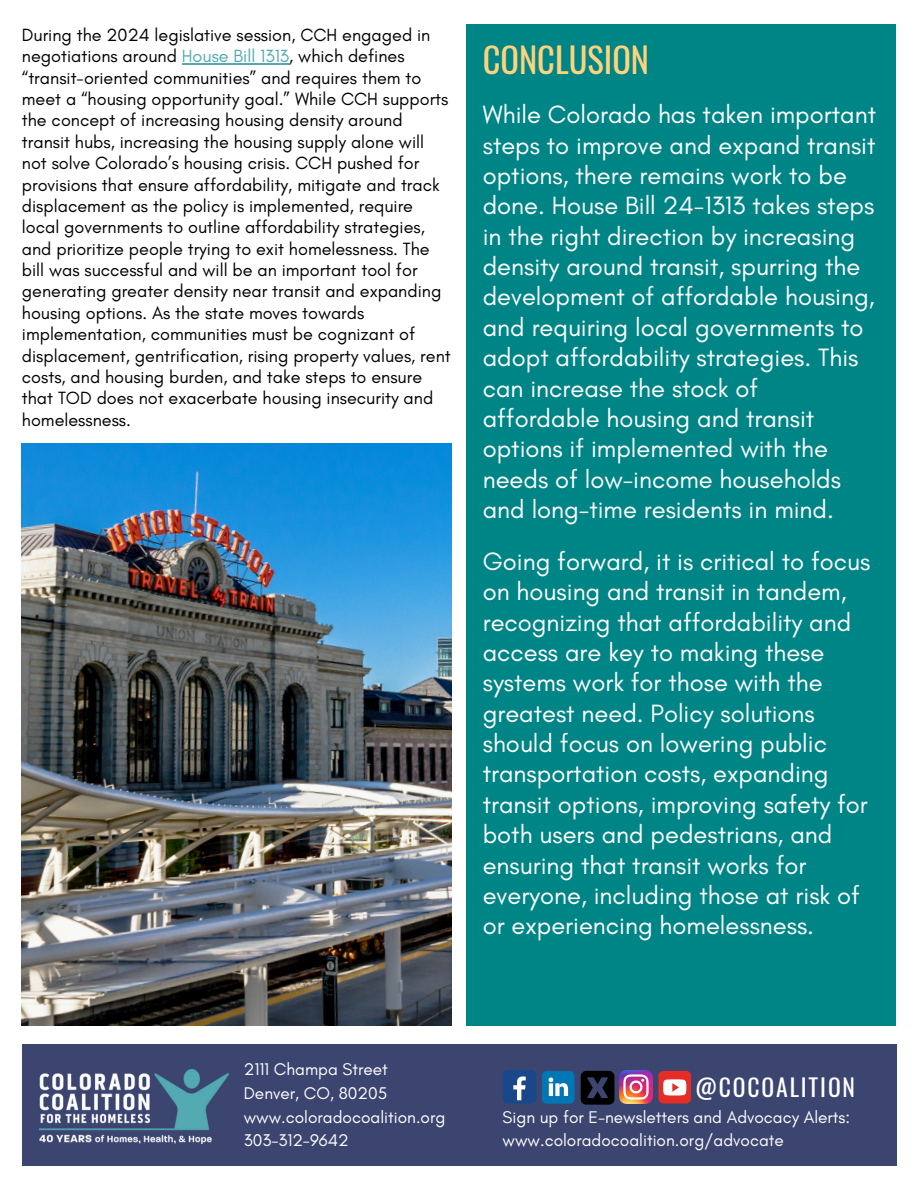
<style>
.page{position:relative;width:918px;height:1188px;background:#fff}
.page>*{position:absolute;margin:0;border:0;box-sizing:border-box;transform-origin:0 0}
.t1{font:34.5px "Oswald";color:#ffd27c}
.t2{font:25.5px/30.3px "Glacial Indifference";color:#fff}
.t3{font:23.7px "Oswald";letter-spacing:.08em;color:#fff}
.t4{font:18px/21.3px "Glacial Indifference";color:#000}
.t5{font:17.25px "Glacial Indifference";color:#fff}
.s1{color:#53aab3}
</style>
<div class="page">
<img style="left:22px;top:443px;width:429px;height:582px">
<div style="left:22px;top:1044px;width:874px;height:121px;background:#3c4570"></div>
<img style="left:40px;top:1069px;width:189px;height:74px">
<svg style="left:581px;top:1071px;width:33px;height:34px"></svg>
<div style="left:503px;top:1070px;width:33px;height:34px;background:#1a4789;border-radius:5px"></div>
<svg style="left:513px;top:1077px;width:13px;height:23px"></svg>
<img style="left:620px;top:1070px;width:32px;height:33px">
<div style="left:658px;top:1071px;width:33px;height:32px;background:#e52d27;border-radius:5px"></div>
<svg style="left:663px;top:1079px;width:23px;height:16px"></svg>
<svg style="left:542px;top:1071px;width:33px;height:33px"></svg>
<div style="left:467px;top:24px;width:429px;height:1001px;background:#008586"></div>
<hr style="left:182px;top:63px;width:107px;height:2px;background:#53aab3">
<h3 class="t4" style="left:22px;top:24px;width:430px">During the 2024 legislative session, CCH engaged in negotiations around <span class="s1">House Bill 1313</span>, which defines “transit-oriented communities” and requires them to meet a “housing opportunity goal.” While CCH supports the concept of increasing housing density around transit hubs, increasing the housing supply alone will not solve Colorado’s housing crisis. CCH pushed for provisions that ensure affordability, mitigate and track displacement as the policy is implemented, require local governments to outline affordability strategies, and prioritize people trying to exit homelessness. The bill was successful and will be an important tool for generating greater density near transit and expanding housing options. As the state moves towards implementation, communities must be cognizant of displacement, gentrification, rising property values, rent costs, and housing burden, and take steps to ensure that TOD does not exacerbate housing insecurity and homelessness.</h3>
<p class="t1" style="left:483px;top:33px;width:168px">CONCLUSION</p>
<p class="t2" style="left:483px;top:99px;width:395px">While Colorado has taken important steps to improve and expand transit options, there remains work to be done. House Bill 24-1313 takes steps in the right direction by increasing density around transit, spurring the development of affordable housing, and requiring local governments to adopt affordability strategies. This can increase the stock of affordable housing and transit options if implemented with the needs of low-income households and long-time residents in mind.</p>
<h3 class="t2" style="left:483px;top:546px;width:389px">Going forward, it is critical to focus on housing and transit in tandem, recognizing that affordability and access are key to making these systems work for those with the greatest need. Policy solutions should focus on lowering public transportation costs, expanding transit options, improving safety for both users and pedestrians, and ensuring that transit works for everyone, including those at risk of or experiencing homelessness.</h3>
<p class="t5" style="left:244px;top:1059px;width:146px">2111 Champa Street</p>
<p class="t5" style="left:244px;top:1083px;width:145px">Denver, CO, 80205</p>
<p class="t5" style="left:244px;top:1106px;width:203px">www.coloradocoalition.org</p>
<p class="t5" style="left:244px;top:1130px;width:106px">303-312-9642</p>
<p class="t3" style="left:696px;top:1069px;width:161px">@COCOALITION</p>
<p class="t5" style="left:503px;top:1106px;width:349px">Sign up for E-newsletters and Advocacy Alerts:</p>
<p class="t5" style="left:503px;top:1130px;width:283px">www.coloradocoalition.org/advocate</p>
</div>
